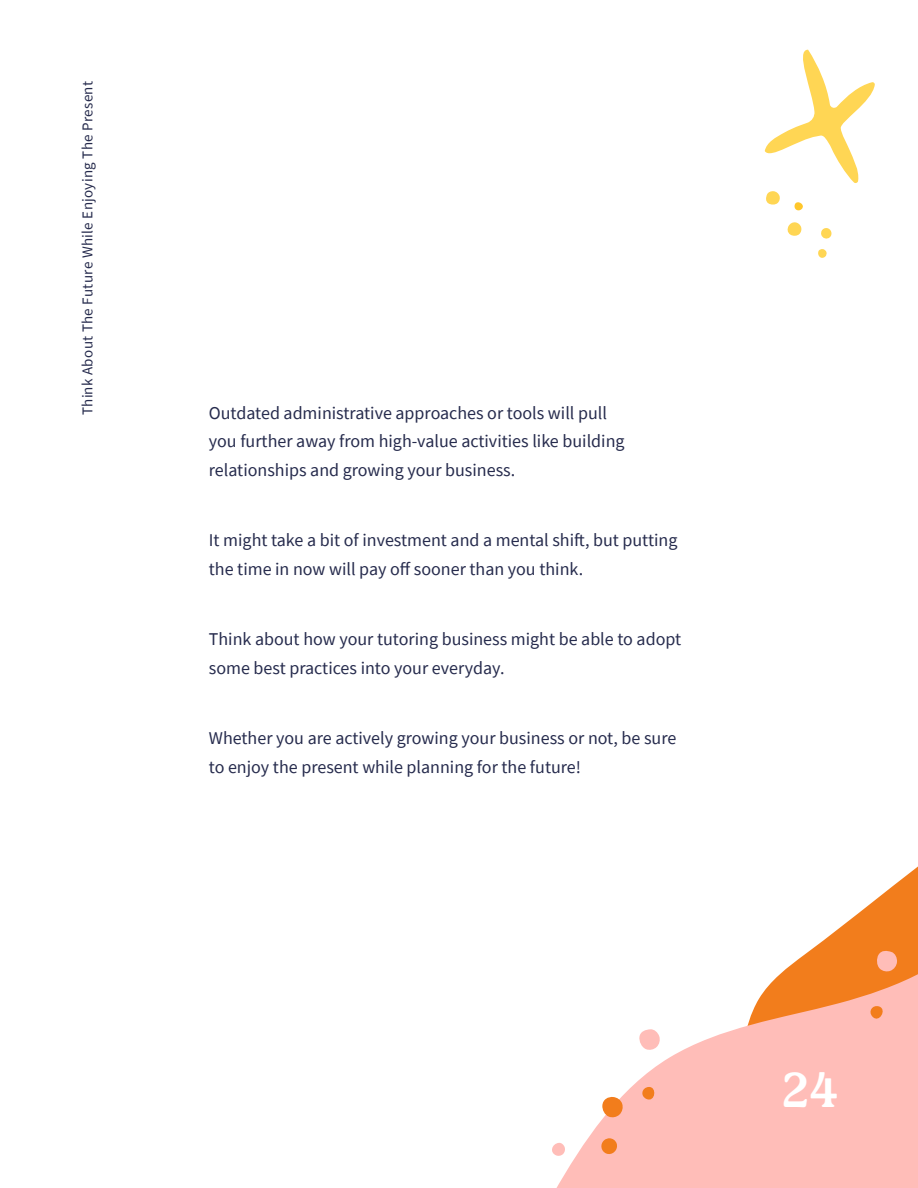
<style>
.page{position:relative;width:918px;height:1188px;background:#fff}
.page>*{position:absolute;margin:0;border:0;box-sizing:border-box;transform-origin:0 0}
.t1{font:700 48px "P22 Mackinac";color:#fff}
.Body_Text{font:18px/28.5px "Source Sans Pro";color:#262b4d}
.Body_Text-2{font:15px "Source Sans Pro";letter-spacing:.02em;color:#262b4d}
</style>
<div class="page">
<svg style="left:861px;top:866px;width:57px;height:45px"></svg>
<svg style="left:556px;top:911px;width:362px;height:277px;fill:#ffbdb8"></svg>
<svg style="left:602px;top:1096px;width:21px;height:22px"></svg>
<svg style="left:640px;top:1086px;width:17px;height:17px"></svg>
<svg style="left:639px;top:1029px;width:22px;height:22px"></svg>
<svg style="left:600px;top:1138px;width:19px;height:18px"></svg>
<svg style="left:552px;top:1143px;width:13px;height:13px"></svg>
<svg style="left:867px;top:1004px;width:20px;height:20px"></svg>
<svg style="left:876px;top:950px;width:21px;height:22px"></svg>
<svg style="left:787px;top:222px;width:15px;height:14px"></svg>
<svg style="left:794px;top:202px;width:9px;height:9px"></svg>
<svg style="left:766px;top:191px;width:14px;height:14px"></svg>
<svg style="left:821px;top:228px;width:11px;height:11px"></svg>
<svg style="left:818px;top:249px;width:9px;height:9px"></svg>
<svg style="left:765px;top:50px;width:110px;height:133px"></svg>
<p class="Body_Text-2" style="left:78px;top:415px;width:336px;rotate:-90deg">Think About The Future While Enjoying The Present</p>
<p class="Body_Text" style="left:209px;top:398px;width:417px">Outdated administrative approaches or tools will pull you further away from high-value activities like building relationships and growing your business.</p>
<p class="Body_Text" style="left:209px;top:526px;width:470px">It might take a bit of investment and a mental shift, but putting the time in now will pay off sooner than you think.</p>
<p class="Body_Text" style="left:209px;top:625px;width:474px">Think about how your tutoring business might be able to adopt some best practices into your everyday.</p>
<p class="Body_Text" style="left:209px;top:724px;width:469px">Whether you are actively growing your business or not, be sure to enjoy the present while planning for the future!</p>
<p class="t1" style="left:782px;top:1064px;width:59px">24</p>
</div>
